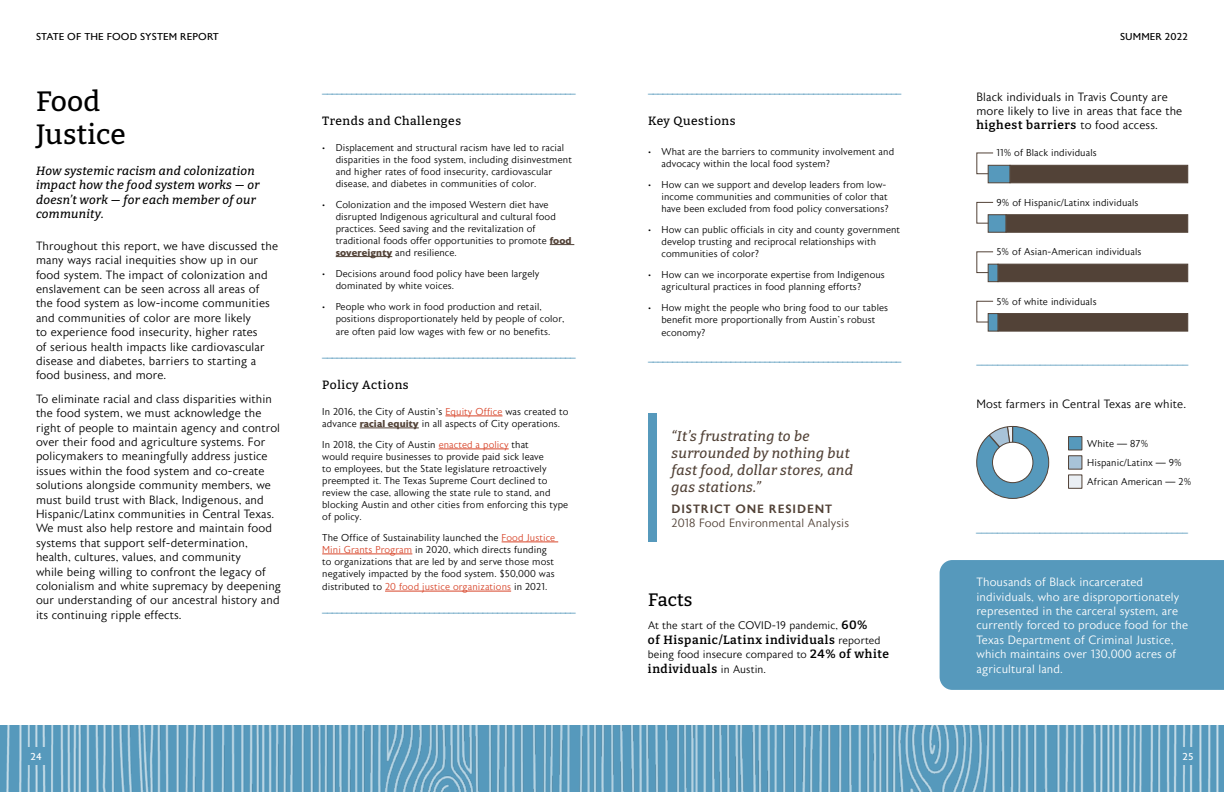
<style>
.page{position:relative;width:1224px;height:792px;background:#fff}
.page>*{position:absolute;margin:0;border:0;box-sizing:border-box;transform-origin:0 0}
.t1{font:100 28px/33.6px "Bitter";letter-spacing:.01em;color:#000}
.t2{font:100 18px "Bitter";color:#000}
.t3{font:italic 100 14px/16.8px "Bitter";letter-spacing:.025em;color:#524237}
.t4{font:300 12px/14.4px "Astoria Sans";letter-spacing:.01em;color:#000}
.t5{font:300 12px/14.4px "Astoria Sans";letter-spacing:.01em;color:#fff}
.t6{font:100 12px "Bitter";letter-spacing:.05em;color:#000}
.t7{font:italic 100 12px/14.4px "Bitter";letter-spacing:.025em;color:#000}
.t8{font:300 12px "Astoria Sans";letter-spacing:.01em;color:#524237}
.t9{font:500 12px "Astoria Sans";letter-spacing:.075em;color:#524237}
.t10{font:700 11px "Astoria Sans";color:#5699bc}
.t11{font:300 11px "Astoria Sans";letter-spacing:.01em;color:#000}
.t12{font:300 10px/12px "Astoria Sans";letter-spacing:.01em;color:#000}
.t13{font:300 10px "Astoria Sans";letter-spacing:.01em;color:#d8452a}
.t14{font:10px "Astoria Sans";letter-spacing:.01em;color:#000}
.t15{font:10px "Astoria Sans";color:#fff}
.s1{font-weight:700;color:#524237}
.s2{color:#d8452a}
.s3{color:#000}
.s4{font-family:"Bitter";font-weight:100;font-size:12px}
.s5{font-family:"Astoria Sans";font-weight:300;font-size:11px}
.s6{font-family:"Astoria Sans";font-weight:300}
</style>
<div class="page">
<svg style="left:976px;top:426px;width:73px;height:73px"></svg>
<div style="left:993px;top:442px;width:40px;height:41px;background:#fff;border-radius:50%"></div>
<div style="left:992px;top:442px;width:41px;height:41px;border:1px solid #524237;border-radius:50%"></div>
<img style="left:0;top:726px;width:1224px;height:66px">
<svg style="left:550px;top:244px;width:24px;height:1px"></svg>
<hr style="left:336px;top:256px;width:56px;height:1px;background:#524237">
<hr style="left:445px;top:416px;width:58px;height:1px;background:#d8452a">
<hr style="left:360px;top:428px;width:59px;height:1px;background:#524237">
<hr style="left:439px;top:449px;width:70px;height:1px;background:#d8452a">
<hr style="left:502px;top:542px;width:56px;height:1px;background:#d8452a">
<hr style="left:322px;top:554px;width:90px;height:1px;background:#d8452a">
<hr style="left:385px;top:591px;width:126px;height:1px;background:#d8452a">
<div style="left:25px;top:747px;width:22px;height:18px;background:#5699bc"></div>
<div style="left:1177px;top:747px;width:22px;height:18px;background:#5699bc"></div>
<div style="left:940px;top:560px;width:284px;height:130px;background:#5699bc"></div>
<div style="left:1010px;top:165px;width:178px;height:18px;background:#524237;border:1px solid #524237"></div>
<div style="left:988px;top:165px;width:22px;height:18px;background:#5699bc;border:1px solid #524237"></div>
<div style="left:1006px;top:214px;width:182px;height:19px;background:#524237;border:1px solid #524237"></div>
<div style="left:988px;top:214px;width:18px;height:19px;background:#5699bc;border:1px solid #524237"></div>
<div style="left:998px;top:264px;width:190px;height:18px;background:#524237;border:1px solid #524237"></div>
<div style="left:988px;top:264px;width:10px;height:18px;background:#5699bc;border:1px solid #524237"></div>
<div style="left:977px;top:301px;width:16px;height:21px;border:1px solid #524237"></div>
<div style="left:998px;top:313px;width:190px;height:18px;background:#524237"></div>
<div style="left:988px;top:313px;width:10px;height:18px;background:#5699bc;border:1px solid #524237"></div>
<div style="left:1068px;top:436px;width:14px;height:14px;background:#5699bc;border:1px solid #524237"></div>
<div style="left:1068px;top:456px;width:14px;height:13px;background:#a8c3d8;border:1px solid #524237"></div>
<div style="left:1068px;top:475px;width:14px;height:14px;background:#eaeff4;border:1px solid #524237"></div>
<div style="left:648px;top:413px;width:8px;height:129px;background:#5699bc"></div>
<p class="t14" style="left:36px;top:31px;width:184px">STATE OF THE FOOD SYSTEM REPORT</p>
<h1 class="t1" style="left:36px;top:84px;width:91px">Food<br>Justice</h1>
<p class="t7" style="left:36px;top:163px;width:225px">How systemic racism and colonization impact how the food system works — or doesn’t work — for each member of our community.</p>
<p class="t4" style="left:36px;top:239px;width:244px">Throughout this report, we have discussed the many ways racial inequities show up in our food system. The impact of colonization and enslavement can be seen across all areas of the food system as low-income communities and communities of color are more likely<br>to experience food insecurity, higher rates<br>of serious health impacts like cardiovascular disease and diabetes, barriers to starting a food business, and more.</p>
<p class="t4" style="left:36px;top:392px;width:247px">To eliminate racial and class disparities within the food system, we must acknowledge the right of people to maintain agency and control over their food and agriculture systems. For policymakers to meaningfully address justice issues within the food system and co-create solutions alongside community members, we must build trust with Black, Indigenous, and Hispanic/Latinx communities in Central Texas.<br>We must also help restore and maintain food systems that support self-determination, health, cultures, values, and community<br>while being willing to confront the legacy of colonialism and white supremacy by deepening our understanding of our ancestral history and its continuing ripple effects.</p>
<p class="t10" style="left:322px;top:83px;width:255px">____________________________________________________</p>
<p class="t6" style="left:322px;top:113px;width:140px">Trends and Challenges</p>
<p class="t12" style="left:336px;top:142px;width:238px;text-indent:-14px">• Displacement and structural racism have led to racial disparities in the food system, including disinvestment and higher rates of food insecurity, cardiovascular disease, and diabetes in communities of color.</p>
<p class="t12" style="left:336px;top:199px;width:238px;text-indent:-14px">• Colonization and the imposed Western diet have disrupted Indigenous agricultural and cultural food practices. Seed saving and the revitalization of traditional foods offer opportunities to promote <span class="s1">food sovereignty</span> and resilience.</p>
<p class="t12" style="left:336px;top:268px;width:205px;text-indent:-14px">• Decisions around food policy have been largely dominated by white voices.</p>
<p class="t12" style="left:336px;top:301px;width:230px;text-indent:-14px">• People who work in food production and retail, positions disproportionately held by people of color,</p>
<p class="t12" style="left:336px;top:326px;width:216px">are often paid low wages with few or no benefits.</p>
<p class="t10" style="left:322px;top:347px;width:255px">____________________________________________________</p>
<p class="t6" style="left:322px;top:378px;width:88px">Policy Actions</p>
<p class="t12" style="left:322px;top:406px;width:248px">In 2016, the City of Austin’s <span class="s2">Equity Office</span> was created to advance <span class="s1">racial equity</span> in all aspects of City operations.</p>
<p class="t12" style="left:322px;top:439px;width:248px">In 2018, the City of Austin <span class="s2">enacted a policy</span> that<br>would require businesses to provide paid sick leave<br>to employees, but the State legislature retroactively preempted it. The Texas Supreme Court declined to review the case, allowing the state rule to stand, and blocking Austin and other cities from enforcing this type of policy.</p>
<p class="t12" style="left:322px;top:532px;width:235px">The Office of Sustainability launched the <span class="s2">Food Justice Mini Grants Program</span> in 2020, which directs funding to organizations that are led by and serve those most negatively impacted by the food system. $50,000 was</p>
<p class="t13" style="left:322px;top:581px;width:227px"><span class="s3">distributed to</span> 20 food justice organizations <span class="s3">in 2021.</span></p>
<p class="t10" style="left:322px;top:602px;width:255px">____________________________________________________</p>
<p class="t15" style="left:30px;top:751px;width:13px">24</p>
<p class="t10" style="left:648px;top:83px;width:255px">____________________________________________________</p>
<p class="t6" style="left:648px;top:113px;width:89px">Key Questions</p>
<p class="t12" style="left:662px;top:146px;width:234px;text-indent:-14px">• What are the barriers to community involvement and advocacy within the local food system?</p>
<p class="t12" style="left:662px;top:179px;width:229px;text-indent:-14px">• How can we support and develop leaders from low&shy;income communities and communities of color that have been excluded from food policy conversations?</p>
<p class="t12" style="left:662px;top:224px;width:240px;text-indent:-14px">• How can public officials in city and county government develop trusting and reciprocal relationships with communities of color?</p>
<p class="t12" style="left:662px;top:269px;width:225px;text-indent:-14px">• How can we incorporate expertise from Indigenous agricultural practices in food planning efforts?</p>
<p class="t12" style="left:648px;top:302px;width:242px;text-align:center">• How might the people who bring food to our tables benefit more proportionally from Austin’s robust</p>
<p class="t12" style="left:662px;top:327px;width:46px">economy?</p>
<p class="t10" style="left:648px;top:351px;width:255px">____________________________________________________</p>
<h3 class="t3" style="left:671px;top:428px;width:183px">“It’s frustrating to be surrounded by nothing but fast food, dollar stores, and gas stations.”</h3>
<p class="t9" style="left:671px;top:502px;width:162px">DISTRICT ONE RESIDENT</p>
<p class="t8" style="left:671px;top:517px;width:179px">2018 Food Environmental Analysis</p>
<h2 class="t2" style="left:648px;top:588px;width:46px">Facts</h2>
<p class="t11" style="left:648px;top:620px;width:221px">At the start of the COVID-19 pandemic, <span class="s4">60%</span></p>
<p class="t6" style="left:648px;top:632px;width:234px">of Hispanic/Latinx individuals <span class="s5">reported</span></p>
<p class="t11" style="left:648px;top:649px;width:242px">being food insecure compared to <span class="s4">24% of white</span></p>
<p class="t6" style="left:648px;top:661px;width:120px">individuals <span class="s5">in Austin.</span></p>
<p class="t14" style="left:1120px;top:31px;width:69px">SUMMER 2022</p>
<p class="t4" style="left:976px;top:90px;width:207px">Black individuals in Travis County are more likely to live in areas that face the</p>
<p class="t6" style="left:976px;top:118px;width:183px">highest barriers <span class="s6">to food access.</span></p>
<p class="t12" style="left:996px;top:147px;width:102px">11% of Black individuals</p>
<p class="t12" style="left:996px;top:197px;width:144px">9% of Hispanic/Latinx individuals</p>
<p class="t12" style="left:996px;top:246px;width:146px">5% of Asian-American individuals</p>
<p class="t12" style="left:996px;top:296px;width:102px">5% of white individuals</p>
<p class="t10" style="left:976px;top:354px;width:213px">________________________________________</p>
<p class="t4" style="left:976px;top:397px;width:211px">Most farmers in Central Texas are white.</p>
<p class="t12" style="left:1087px;top:434px;width:105px;line-height:19.2px">White — 87%<br>Hispanic/Latinx — 9%<br>African American — 2%</p>
<p class="t10" style="left:976px;top:522px;width:213px">________________________________________</p>
<p class="t5" style="left:976px;top:575px;width:213px">Thousands of Black incarcerated individuals, who are disproportionately represented in the carceral system, are currently forced to produce food for the Texas Department of Criminal Justice, which maintains over 130,000 acres of agricultural land.</p>
<p class="t15" style="left:1182px;top:751px;width:13px">25</p>
</div>
